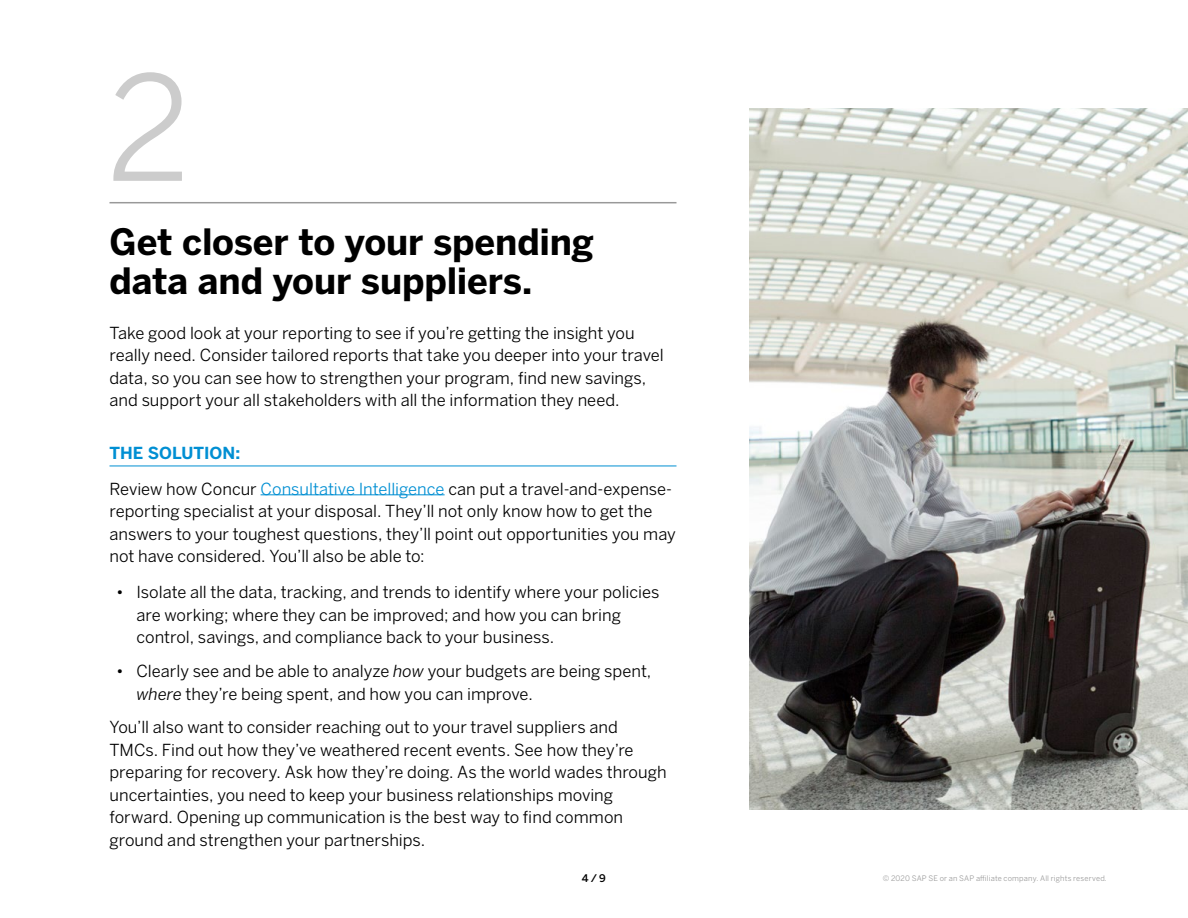
<style>
.page{position:relative;width:1188px;height:918px;background:#fff}
.page>*{position:absolute;margin:0;border:0;box-sizing:border-box;transform-origin:0 0}
.t1{font:144px "Benton Sans";color:#ccc}
.t2{font:700 36px/39px "Benton Sans";letter-spacing:-.005em;color:#000}
.t3{font:16.5px/22.5px "Benton Sans";color:#000}
.t4{font:500 10.5px "Benton Sans";color:#000}
.t5{font:7.5px "Benton Sans";letter-spacing:.025em;color:#999}
.s1{font-weight:700;color:#008fd3}
.s2{color:#008fd3}
.s3{font-style:italic}
</style>
<div class="page">
<hr style="left:110px;top:466px;width:566px;height:1px;background:#008fd3">
<hr style="left:261px;top:495px;width:184px;height:1px;background:#008fd3">
<hr style="left:110px;top:202px;width:566px;height:1px;background:#999">
<img style="left:749px;top:108px;width:439px;height:702px">
<h1 class="t1" style="left:106px;top:43px;width:86px">2</h1>
<h2 class="t2" style="left:110px;top:223px;width:486px">Get closer to your spending data and your suppliers.</h2>
<p class="t3" style="left:110px;top:322px;width:556px">Take good look at your reporting to see if you’re getting the insight you really need. Consider tailored reports that take you deeper into your travel data, so you can see how to strengthen your program, find new savings, and support your all stakeholders with all the information they need.</p>
<p class="t3" style="left:110px;top:435px;width:564px;line-height:36px"><span class="s1">THE SOLUTION:<br></span>Review how Concur <span class="s2">Consultative Intelligence</span> can put a travel-and-expense-</p>
<p class="t3" style="left:110px;top:500px;width:568px">reporting specialist at your disposal. They’ll not only know how to get the answers to your toughest questions, they’ll point out opportunities you may not have considered. You’ll also be able to:</p>
<p class="t3" style="left:136px;top:581px;width:524px;text-indent:-20px">• Isolate all the data, tracking, and trends to identify where your policies are working; where they can be improved; and how you can bring control, savings, and compliance back to your business.</p>
<p class="t3" style="left:136px;top:660px;width:516px;text-indent:-20px">• Clearly see and be able to analyze <span class="s3">how</span> your budgets are being spent, <span class="s3">where</span> they’re being spent, and how you can improve.</p>
<p class="t3" style="left:109px;top:716px;width:559px">You’ll also want to consider reaching out to your travel suppliers and TMCs. Find out how they’ve weathered recent events. See how they’re preparing for recovery. Ask how they’re doing. As the world wades through uncertainties, you need to keep your business relationships moving forward. Opening up communication is the best way to find common ground and strengthen your partnerships.</p>
<p class="t4" style="left:582px;top:871px;width:26px">4 / 9</p>
<p class="t5" style="left:883px;top:874px;width:226px">© 2020 SAP SE or an SAP affiliate company. All rights reserved.</p>
</div>
